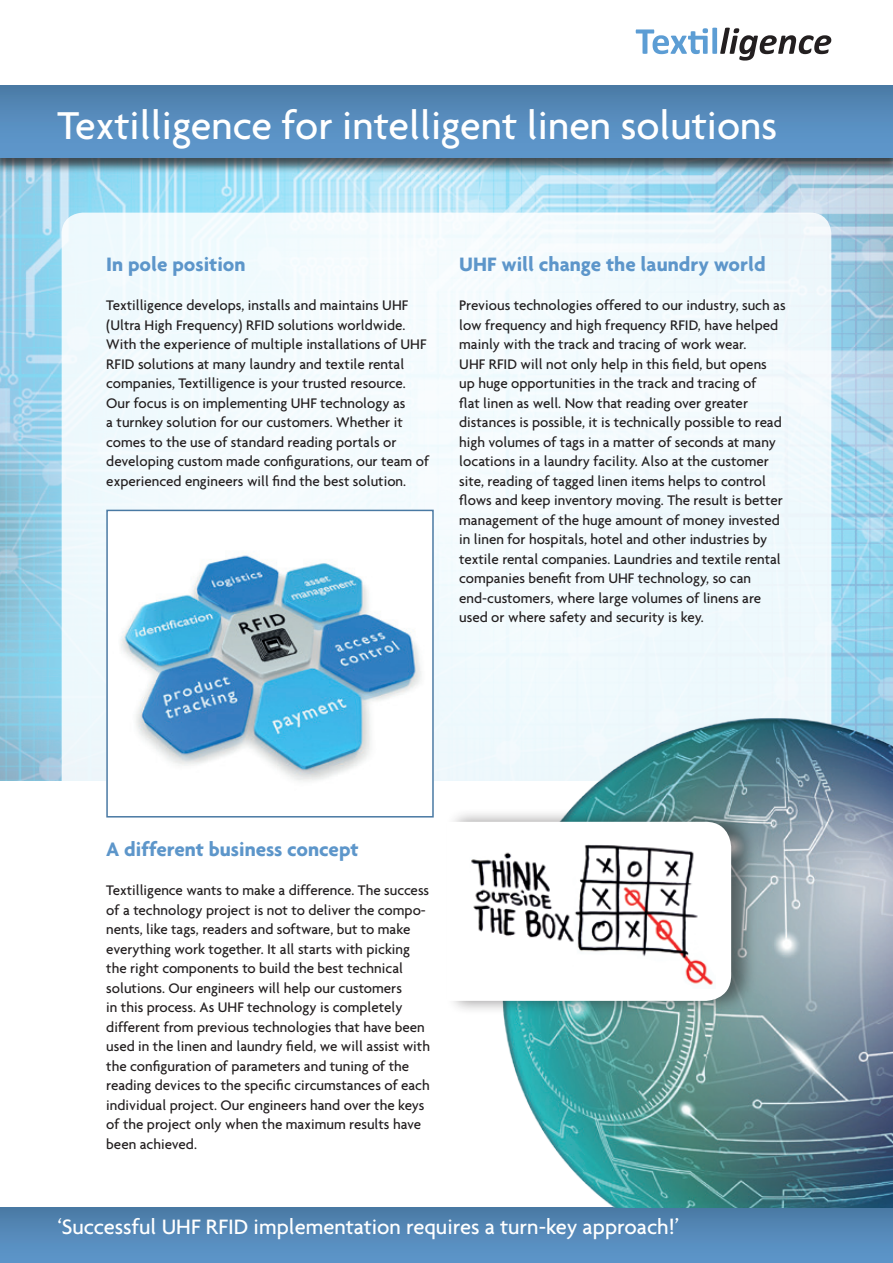
<style>
.page{position:relative;width:893px;height:1263px;background:#fff}
.page>*{position:absolute;margin:0;border:0;box-sizing:border-box;transform-origin:0 0}
.t1{font:500 42px "Agenda";color:#fff}
.t2{font:500 22.5px "Agenda";color:#fff}
.t3{font:700 21px "Agenda";color:#5d96ca}
.t4{font:500 15px/19.5px "Agenda";color:#231f20}
</style>
<div class="page">
<img style="left:0;top:174px;width:893px;height:606px">
<div style="left:0;top:85px;width:893px;height:89px;background:#231f20;opacity:.75"></div>
<div style="left:0;top:85px;width:893px;height:72px;background:linear-gradient(to bottom,#4d7da8,#609ad0)"></div>
<div style="left:62px;top:213px;width:769px;height:986px;background:#f5fbfd;border-radius:21px"></div>
<div style="left:0;top:1208px;width:893px;height:55px;background:linear-gradient(to bottom,#4c7ba6,#5f98cd)"></div>
<img style="left:491px;top:706px;width:402px;height:502px">
<div style="left:107px;top:510px;width:326px;height:307px;background:#fff"></div>
<img style="left:121px;top:555px;width:300px;height:226px">
<div style="left:106px;top:510px;width:328px;height:307px;border:2px solid #4979a3"></div>
<svg style="left:636px;top:28px;width:195px;height:33px"></svg>
<div style="left:445px;top:807px;width:313px;height:208px;background:#231f20;opacity:.5"></div>
<div style="left:446px;top:822px;width:285px;height:179px;background:#fff"></div>
<img style="left:469px;top:842px;width:246px;height:147px">
<p class="t1" style="left:57px;top:100px;width:721px">Textilligence for intelligent linen solutions</p>
<p class="t3" style="left:106px;top:251px;width:141px">In pole position</p>
<p class="t4" style="left:106px;top:295px;width:322px">Textilligence develops, installs and maintains UHF (Ultra High Frequency) RFID solutions worldwide.<br>With the experience of multiple installations of UHF RFID solutions at many laundry and textile rental companies, Textilligence is your trusted resource.</p>
<p class="t4" style="left:106px;top:393px;width:324px">Our focus is on implementing UHF technology as<br>a turnkey solution for our customers. Whether it comes to the use of standard reading portals or developing custom made configurations, our team of experienced engineers will find the best solution.</p>
<p class="t3" style="left:459px;top:251px;width:308px">UHF will change the laundry world</p>
<p class="t4" style="left:459px;top:295px;width:328px">Previous technologies offered to our industry, such as low frequency and high frequency RFID, have helped mainly with the track and tracing of work wear.</p>
<p class="t4" style="left:459px;top:354px;width:325px">UHF RFID will not only help in this field, but opens up huge opportunities in the track and tracing of<br>flat linen as well. Now that reading over greater distances is possible, it is technically possible to read high volumes of tags in a matter of seconds at many locations in a laundry facility. Also at the customer site, reading of tagged linen items helps to control flows and keep inventory moving. The result is better management of the huge amount of money invested in linen for hospitals, hotel and other industries by textile rental companies. Laundries and textile rental companies benefit from UHF technology, so can end-customers, where large volumes of linens are used or where safety and security is key.</p>
<p class="t3" style="left:106px;top:836px;width:254px">A different business concept</p>
<p class="t4" style="left:106px;top:880px;width:325px">Textilligence wants to make a difference. The success of a technology project is not to deliver the compo&shy;nents, like tags, readers and software, but to make everything work together. It all starts with picking the right components to build the best technical solutions. Our engineers will help our customers<br>in this process. As UHF technology is completely different from previous technologies that have been used in the linen and laundry field, we will assist with the configuration of parameters and tuning of the reading devices to the specific circumstances of each individual project. Our engineers hand over the keys of the project only when the maximum results have been achieved.</p>
<p class="t2" style="left:57px;top:1213px;width:623px">‘Successful UHF RFID implementation requires a turn-key approach!’</p>
</div>
